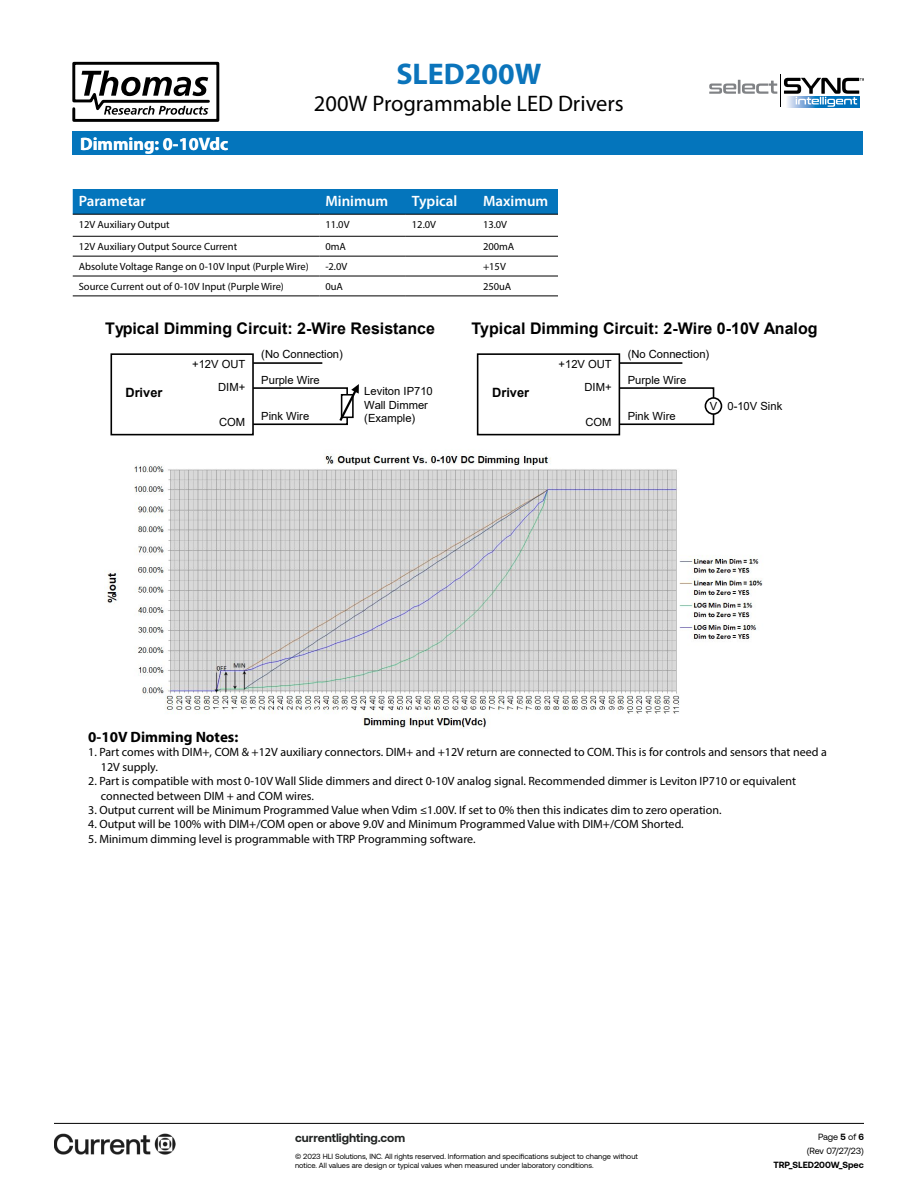
<style>
.page{position:relative;width:918px;height:1188px;background:#fff}
.page>*{position:absolute;margin:0;border:0;box-sizing:border-box;transform-origin:0 0}
.t1{font:700 30px "Myriad Pro";color:#0b74bb}
.t2{font:22.5px "Myriad Pro";color:#000}
.t3{font:700 18px "Myriad Pro";color:#fff}
.t4{font:700 16.05px "Arial";color:#000}
.t5{font:600 15px "Myriad Pro";color:#fff}
.t6{font:700 15px "Myriad Pro";color:#000}
.t7{font:700 12.75px "Arial";color:#000}
.t8{font:12px/14.4px "Myriad Pro";color:#000}
.t9{font:700 12px "Aeonik";color:#202322}
.t10{font:11.25px/23.1px "Arial";color:#000;text-align:right}
.t11{font:10.5px "Myriad Pro";color:#000}
.t12{font:9px/14.1px "Aeonik";letter-spacing:-.01em;color:#000;text-align:right}
.t13{font:700 9px "Aeonik";color:#000}
.t14{font:7.5px/9.8px "Aeonik";color:#000}
.s1{font-weight:700}
</style>
<div class="page">
<hr style="left:780px;top:75px;width:1px;height:32px;background:#000">
<svg style="left:709px;top:80px;width:68px;height:14px"></svg>
<svg style="left:784px;top:78px;width:80px;height:29px"></svg>
<svg style="left:72px;top:61px;width:148px;height:61px"></svg>
<div style="left:73px;top:132px;width:790px;height:23px;background:#0475bc"></div>
<hr style="left:54px;top:1123px;width:810px;height:1px;background:#000">
<img style="left:54px;top:1133px;width:122px;height:22px">
<div style="left:73px;top:189px;width:485px;height:25px;background:#0475bc"></div>
<hr style="left:73px;top:214px;width:246px;height:1px;background:#000">
<hr style="left:319px;top:214px;width:87px;height:1px;background:#000">
<hr style="left:406px;top:214px;width:71px;height:1px;background:#000">
<hr style="left:477px;top:214px;width:81px;height:1px;background:#000">
<hr style="left:73px;top:236px;width:246px;height:1px;background:#000">
<hr style="left:319px;top:236px;width:87px;height:1px;background:#000">
<hr style="left:406px;top:236px;width:71px;height:1px;background:#000">
<hr style="left:477px;top:236px;width:81px;height:1px;background:#000">
<hr style="left:73px;top:256px;width:246px;height:1px;background:#000">
<hr style="left:319px;top:256px;width:87px;height:1px;background:#000">
<hr style="left:406px;top:256px;width:71px;height:1px;background:#000">
<hr style="left:477px;top:256px;width:81px;height:1px;background:#000">
<hr style="left:73px;top:276px;width:246px;height:1px;background:#000">
<hr style="left:319px;top:276px;width:87px;height:1px;background:#000">
<hr style="left:406px;top:276px;width:71px;height:1px;background:#000">
<hr style="left:477px;top:276px;width:81px;height:1px;background:#000">
<hr style="left:73px;top:296px;width:246px;height:1px;background:#000">
<hr style="left:319px;top:296px;width:87px;height:1px;background:#000">
<hr style="left:406px;top:296px;width:71px;height:1px;background:#000">
<hr style="left:477px;top:296px;width:81px;height:1px;background:#000">
<div style="left:110px;top:353px;width:144px;height:82px;border:2px solid #000"></div>
<svg style="left:252px;top:384px;width:107px;height:42px"></svg>
<hr style="left:253px;top:362px;width:69px;height:2px;background:#000">
<div style="left:477px;top:353px;width:143px;height:82px;border:2px solid #000"></div>
<svg style="left:618px;top:361px;width:97px;height:65px"></svg>
<div style="left:705px;top:398px;width:16px;height:16px;background:#fff;border-radius:50%"></div>
<div style="left:705px;top:397px;width:17px;height:18px;border:2px solid #000;border-radius:50%"></div>
<img style="left:104px;top:454px;width:659px;height:275px">
<h3 class="t3" style="left:80px;top:132px;width:150px">Dimming: 0-10Vdc</h3>
<h1 class="t1" style="left:396px;top:54px;width:147px">SLED200W</h1>
<h2 class="t2" style="left:314px;top:90px;width:311px">200W Programmable LED Drivers</h2>
<p class="t5" style="left:79px;top:192px;width:69px">Parametar</p>
<p class="t5" style="left:325px;top:192px;width:64px">Minimum</p>
<p class="t5" style="left:412px;top:192px;width:47px">Typical</p>
<p class="t5" style="left:483px;top:192px;width:67px">Maximum</p>
<p class="t11" style="left:79px;top:218px;width:92px">12V Auxiliary Output</p>
<p class="t11" style="left:325px;top:218px;width:26px">11.0V</p>
<p class="t11" style="left:412px;top:218px;width:26px">12.0V</p>
<p class="t11" style="left:483px;top:218px;width:26px">13.0V</p>
<p class="t11" style="left:79px;top:240px;width:160px">12V Auxiliary Output Source Current</p>
<p class="t11" style="left:325px;top:240px;width:22px">0mA</p>
<p class="t11" style="left:483px;top:240px;width:33px">200mA</p>
<p class="t11" style="left:79px;top:260px;width:231px">Absolute Voltage Range on 0-10V Input (Purple Wire)</p>
<p class="t11" style="left:325px;top:260px;width:24px">-2.0V</p>
<p class="t11" style="left:483px;top:260px;width:24px">+15V</p>
<p class="t11" style="left:79px;top:280px;width:207px">Source Current out of 0-10V Input (Purple Wire)</p>
<p class="t11" style="left:325px;top:280px;width:19px">0uA</p>
<p class="t11" style="left:483px;top:280px;width:30px">250uA</p>
<h3 class="t4" style="left:105px;top:317px;width:331px">Typical Dimming Circuit: 2-Wire Resistance</h3>
<p class="t10" style="left:192px;top:352px;width:55px">+12V OUT<br>DIM+</p>
<h3 class="t4" style="left:472px;top:317px;width:348px">Typical Dimming Circuit: 2-Wire 0-10V Analog</h3>
<p class="t10" style="left:559px;top:352px;width:55px">+12V OUT<br>DIM+</p>
<p class="t10" style="left:628px;top:343px;width:83px">(No Connection)</p>
<p class="t10" style="left:261px;top:343px;width:83px">(No Connection)</p>
<p class="t10" style="left:261px;top:368px;width:60px">Purple Wire</p>
<p class="t10" style="left:628px;top:368px;width:60px">Purple Wire</p>
<p class="t10" style="left:364px;top:385px;width:70px;line-height:13.5px;text-align:left">Leviton IP710<br>Wall Dimmer (Example)</p>
<p class="t7" style="left:125px;top:384px;width:39px">Driver</p>
<p class="t7" style="left:492px;top:384px;width:39px">Driver</p>
<p class="t10" style="left:727px;top:394px;width:56px">0-10V Sink</p>
<p class="t10" style="left:710px;top:395px;width:9px">V</p>
<p class="t10" style="left:261px;top:404px;width:49px">Pink Wire</p>
<p class="t10" style="left:628px;top:404px;width:49px">Pink Wire</p>
<p class="t10" style="left:219px;top:410px;width:28px">COM</p>
<p class="t10" style="left:585px;top:410px;width:28px">COM</p>
<p class="t6" style="left:88px;top:727px;width:152px">0-10V Dimming Notes:</p>
<p class="t8" style="left:101px;top:745px;width:727px;text-indent:-13px">1. Part comes with DIM+, COM &amp; +12V auxiliary connectors. DIM+ and +12V return are connected to COM. This is for controls and sensors that need a<br>12V supply.</p>
<p class="t8" style="left:101px;top:774px;width:697px;text-indent:-13px">2. Part is compatible with most 0-10V Wall Slide dimmers and direct 0-10V analog signal. Recommended dimmer is Leviton IP710 or equivalent connected between DIM + and COM wires.</p>
<p class="t8" style="left:88px;top:803px;width:635px">3. Output current will be Minimum Programmed Value when Vdim ≤1.00V. If set to 0% then this indicates dim to zero operation.</p>
<p class="t8" style="left:88px;top:817px;width:597px">4. Output will be 100% with DIM+/COM open or above 9.0V and Minimum Programmed Value with DIM+/COM Shorted.</p>
<p class="t8" style="left:88px;top:831px;width:389px">5. Minimum dimming level is programmable with TRP Programming software.</p>
<p class="t9" style="left:295px;top:1131px;width:112px">currentlighting.com</p>
<p class="t14" style="left:295px;top:1151px;width:344px">© 2023 HLI Solutions, INC. All rights reserved. Information and specifications subject to change without notice. All values are design or typical values when measured under laboratory conditions.</p>
<p class="t12" style="left:807px;top:1130px;width:59px">Page <span class="s1">5</span> of <span class="s1">6 </span>(Rev 07/27/23)</p>
<p class="t13" style="left:773px;top:1160px;width:92px">TRP_SLED200W_Spec</p>
</div>
